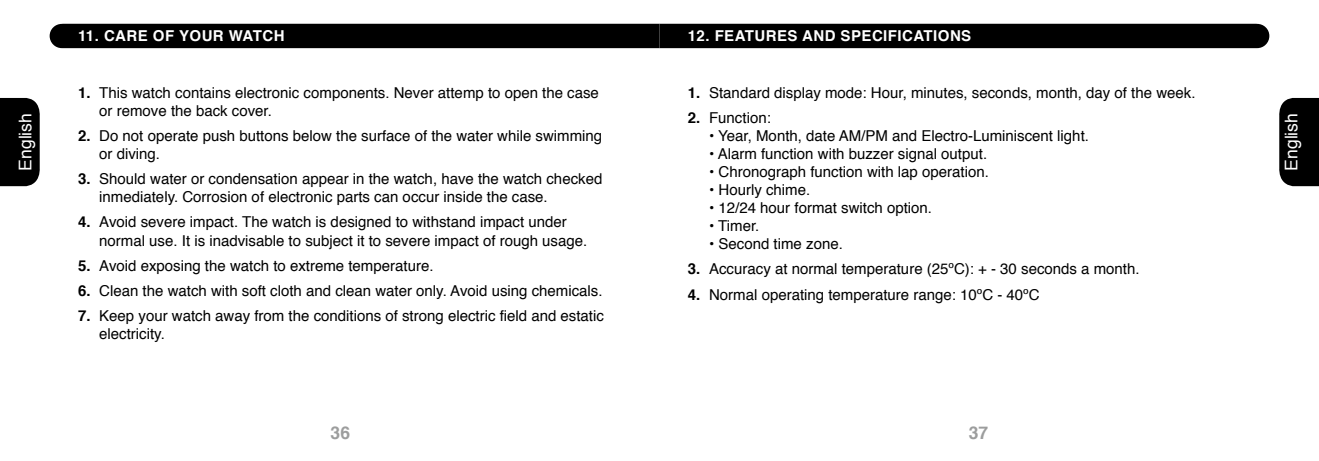
<style>
.page{position:relative;width:1319px;height:461px;background:#fff}
.page>*{position:absolute;margin:0;border:0;box-sizing:border-box;transform-origin:0 0}
.t1{font:17.5px "Helvetica";color:#fff}
.t2{font:700 17.5px "Helvetica";color:#9c9d9d}
.t3{font:15px/18px "Helvetica";color:#000}
.t4{font:700 15px "Helvetica";letter-spacing:.03em;color:#fff}
.s1{font-weight:700}
</style>
<div class="page">
<div style="left:1279px;top:98px;width:39px;height:88px;background:#000"></div>
<div style="left:0;top:98px;width:40px;height:88px;background:#000"></div>
<div style="left:50px;top:24px;width:1219px;height:24px;background:#000"></div>
<p class="t4" style="left:78px;top:24px;width:208px">11. CARE OF YOUR WATCH</p>
<p class="t4" style="left:687px;top:24px;width:285px">12. FEATURES AND SPECIFICATIONS</p>
<p class="t3" style="left:687px;top:84px;width:509px"><span class="s1">1.</span> Standard display mode: Hour, minutes, seconds, month, day of the week.</p>
<p class="t3" style="left:687px;top:109px;width:84px"><span class="s1">2.</span> Function:</p>
<p class="t3" style="left:709px;top:127px;width:381px">• Year, Month, date AM/PM and Electro-Luminiscent light.</p>
<p class="t3" style="left:709px;top:145px;width:279px">• Alarm function with buzzer signal output.</p>
<p class="t3" style="left:709px;top:163px;width:281px">• Chronograph function with lap operation.</p>
<p class="t3" style="left:709px;top:181px;width:103px">• Hourly chime.</p>
<p class="t3" style="left:709px;top:199px;width:224px">• 12/24 hour format switch option.</p>
<p class="t3" style="left:709px;top:217px;width:52px">• Timer.</p>
<p class="t3" style="left:709px;top:235px;width:135px">• Second time zone.</p>
<p class="t3" style="left:687px;top:260px;width:453px"><span class="s1">3.</span> Accuracy at normal temperature (25ºC): + - 30 seconds a month.</p>
<p class="t3" style="left:687px;top:285px;width:353px"><span class="s1">4.</span> Normal operating temperature range: 10ºC - 40ºC</p>
<p class="t3" style="left:99px;top:84px;width:501px;text-indent:-21px"><span class="s1">1.</span> This watch contains electronic components. Never attemp to open the case or remove the back cover.</p>
<p class="t3" style="left:99px;top:127px;width:504px;text-indent:-21px"><span class="s1">2.</span> Do not operate push buttons below the surface of the water while swimming or diving.</p>
<p class="t3" style="left:99px;top:170px;width:504px;text-indent:-21px"><span class="s1">3.</span> Should water or condensation appear in the watch, have the watch checked inmediately. Corrosion of electronic parts can occur inside the case.</p>
<p class="t3" style="left:99px;top:214px;width:489px;text-indent:-21px"><span class="s1">4.</span> Avoid severe impact. The watch is designed to withstand impact under normal use. It is inadvisable to subject it to severe impact of rough usage.</p>
<p class="t3" style="left:78px;top:257px;width:357px"><span class="s1">5.</span> Avoid exposing the watch to extreme temperature.</p>
<p class="t3" style="left:78px;top:282px;width:526px"><span class="s1">6.</span> Clean the watch with soft cloth and clean water only. Avoid using chemicals.</p>
<p class="t3" style="left:99px;top:307px;width:506px;text-indent:-21px"><span class="s1">7.</span> Keep your watch away from the conditions of strong electric field and estatic electricity.</p>
<p class="t1" style="left:12px;top:170px;width:59px;rotate:-90deg">English</p>
<p class="t1" style="left:1277px;top:170px;width:59px;rotate:-90deg">English</p>
<p class="t2" style="left:330px;top:418px;width:21px">36</p>
<p class="t2" style="left:968px;top:418px;width:21px">37</p>
</div>
